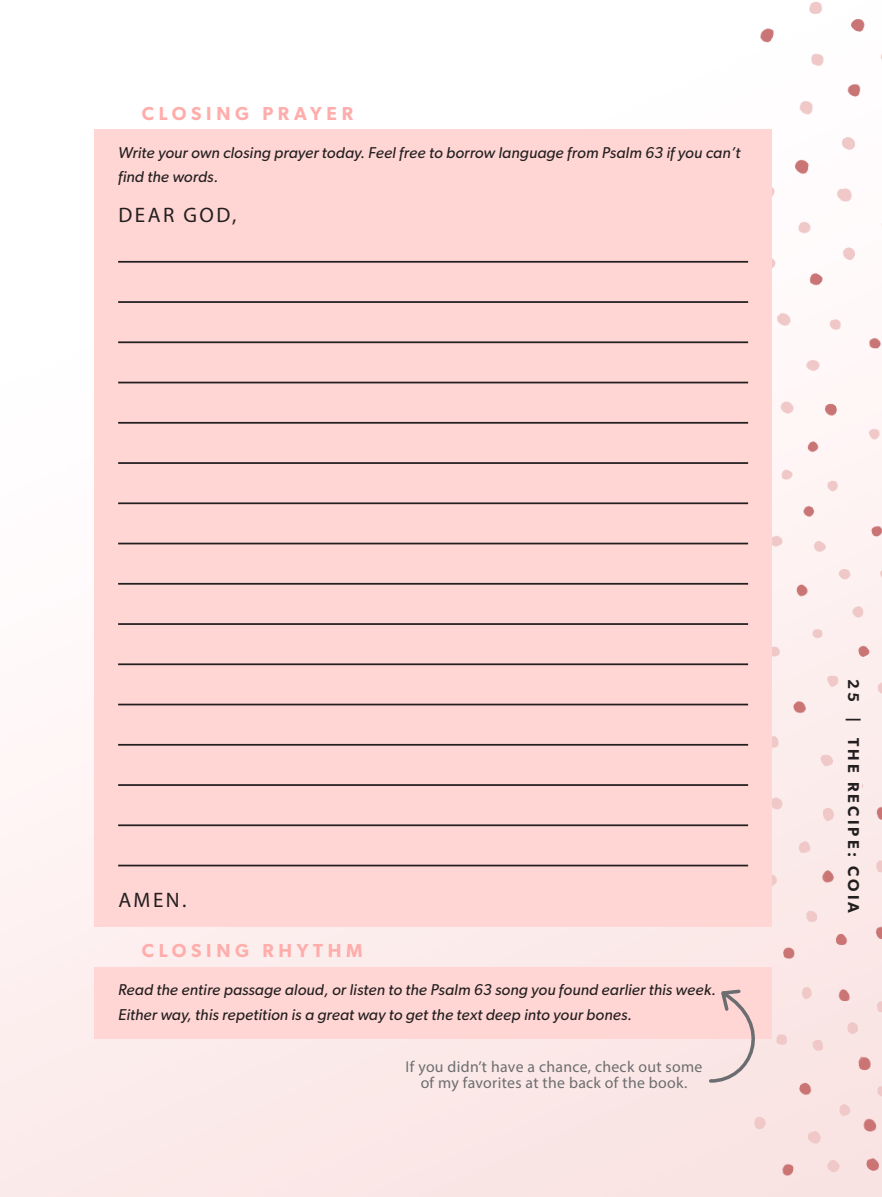
<style>
.page{position:relative;width:882px;height:1197px;background:#fff}
.page>*{position:absolute;margin:0;border:0;box-sizing:border-box;transform-origin:0 0}
.Closing_Prayer_Rhyth{font:21px "Myriad Pro";letter-spacing:.12em;color:#231f20}
.Closing_prayer_rhyth{font:600 18.9px "Gibson";letter-spacing:.25em;color:#ffadab}
.Closing_Prayer_Rhyth-2{font:italic 15.75px/24.5px "Gibson";letter-spacing:.01em;color:#231f20}
.Handwritten_note_mar{font:15.75px/15.8px "Myriad Pro";letter-spacing:.02em;color:#6c6d70;text-align:center}
.t1{font:600 15.75px "Gibson";letter-spacing:.2em;color:#231f20}
</style>
<div class="page">
<img style="left:733px;top:1px;width:149px;height:1196px">
<img style="left:738px;top:107px;width:87px;height:110px">
<div style="left:94px;top:129px;width:678px;height:72px;background:#ffd6d4"></div>
<div style="left:94px;top:190px;width:678px;height:52px;background:#ffd6d4"></div>
<div style="left:94px;top:234px;width:678px;height:48px;background:#ffd6d4"></div>
<hr style="left:118px;top:261px;width:630px;height:2px;background:#231f20">
<div style="left:94px;top:275px;width:678px;height:47px;background:#ffd6d4"></div>
<hr style="left:118px;top:301px;width:630px;height:2px;background:#231f20">
<div style="left:94px;top:315px;width:678px;height:47px;background:#ffd6d4"></div>
<hr style="left:118px;top:341px;width:630px;height:2px;background:#231f20">
<div style="left:94px;top:355px;width:678px;height:47px;background:#ffd6d4"></div>
<hr style="left:118px;top:382px;width:630px;height:1px;background:#231f20">
<div style="left:94px;top:395px;width:678px;height:48px;background:#ffd6d4"></div>
<hr style="left:118px;top:422px;width:630px;height:2px;background:#231f20">
<div style="left:94px;top:436px;width:678px;height:47px;background:#ffd6d4"></div>
<hr style="left:118px;top:462px;width:630px;height:2px;background:#231f20">
<div style="left:94px;top:476px;width:678px;height:47px;background:#ffd6d4"></div>
<hr style="left:118px;top:502px;width:630px;height:2px;background:#231f20">
<div style="left:94px;top:516px;width:678px;height:47px;background:#ffd6d4"></div>
<hr style="left:118px;top:543px;width:630px;height:1px;background:#231f20">
<div style="left:94px;top:556px;width:678px;height:48px;background:#ffd6d4"></div>
<hr style="left:118px;top:583px;width:630px;height:2px;background:#231f20">
<div style="left:94px;top:597px;width:678px;height:47px;background:#ffd6d4"></div>
<hr style="left:118px;top:623px;width:630px;height:2px;background:#231f20">
<div style="left:94px;top:637px;width:678px;height:47px;background:#ffd6d4"></div>
<hr style="left:118px;top:663px;width:630px;height:2px;background:#231f20">
<div style="left:94px;top:677px;width:678px;height:47px;background:#ffd6d4"></div>
<hr style="left:118px;top:704px;width:630px;height:1px;background:#231f20">
<div style="left:94px;top:717px;width:678px;height:48px;background:#ffd6d4"></div>
<hr style="left:118px;top:744px;width:630px;height:2px;background:#231f20">
<div style="left:94px;top:758px;width:678px;height:47px;background:#ffd6d4"></div>
<hr style="left:118px;top:784px;width:630px;height:2px;background:#231f20">
<div style="left:94px;top:798px;width:678px;height:47px;background:#ffd6d4"></div>
<hr style="left:118px;top:824px;width:630px;height:2px;background:#231f20">
<div style="left:94px;top:838px;width:678px;height:47px;background:#ffd6d4"></div>
<hr style="left:118px;top:865px;width:630px;height:1px;background:#231f20">
<div style="left:94px;top:874px;width:678px;height:53px;background:#ffd6d4"></div>
<div style="left:94px;top:967px;width:678px;height:71px;background:#ffd6d4"></div>
<svg style="left:707px;top:986px;width:68px;height:98px"></svg>
<p class="Closing_prayer_rhyth" style="left:142px;top:102px;width:213px">CLOSING PRAYER</p>
<p class="Closing_Prayer_Rhyth-2" style="left:118px;top:140px;width:624px">Write your own closing prayer today. Feel free to borrow language from Psalm 63 if you can’t find the words.</p>
<p class="Closing_Prayer_Rhyth" style="left:118px;top:202px;width:120px">DEAR GOD,</p>
<p class="Closing_Prayer_Rhyth" style="left:118px;top:887px;width:70px">AMEN.</p>
<p class="Closing_prayer_rhyth" style="left:142px;top:940px;width:222px">CLOSING RHYTHM</p>
<p class="Closing_Prayer_Rhyth-2" style="left:118px;top:977px;width:599px">Read the entire passage aloud, or listen to the Psalm 63 song you found earlier this week.<br>Either way, this repetition is a great way to get the text deep into your bones.</p>
<p class="Handwritten_note_mar" style="left:406px;top:1059px;width:298px">If you didn’t have a chance, check out some of my favorites at the back of the book.</p>
<p class="t1" style="left:863px;top:679px;width:24px;rotate:90deg">25</p>
<p class="t1" style="left:863px;top:717px;width:198px;rotate:90deg">| The recipe: COIA</p>
</div>
